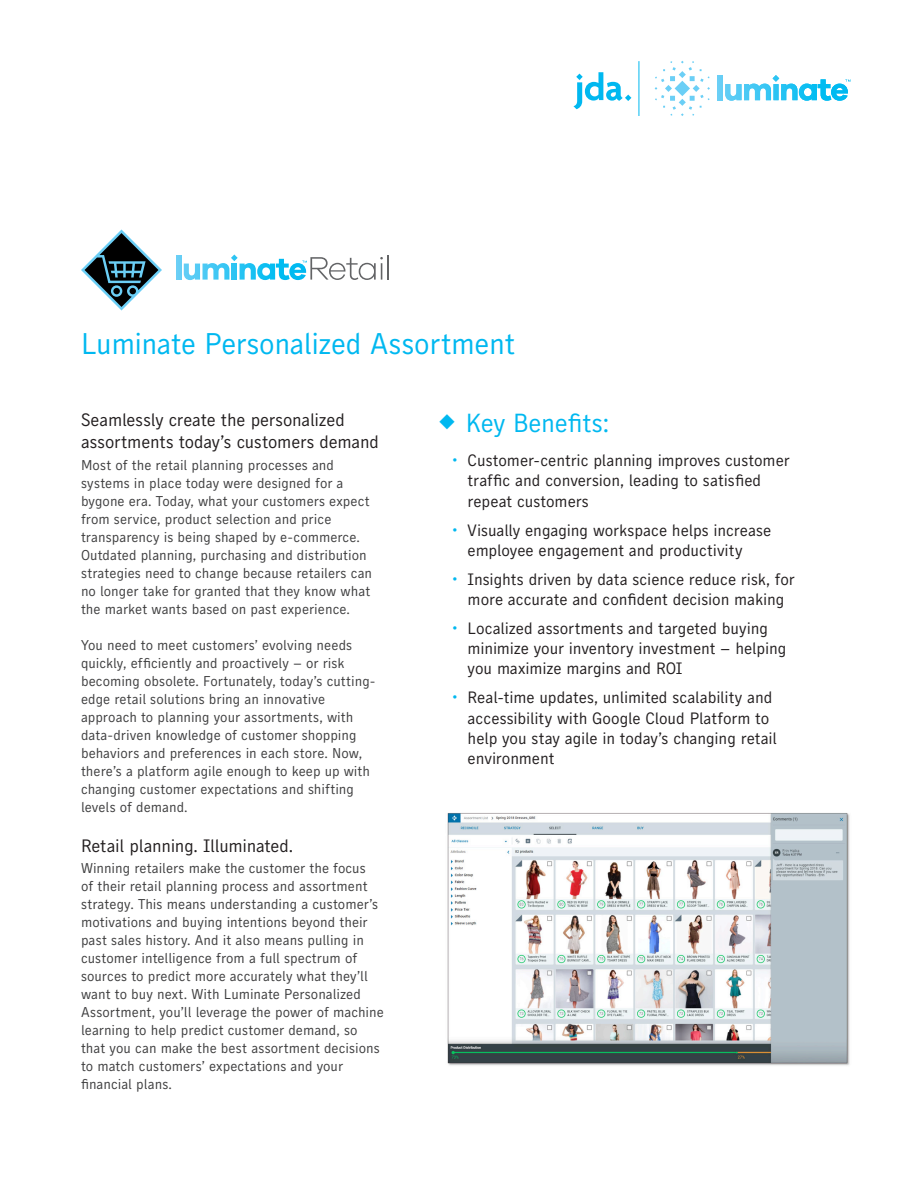
<style>
.page{position:relative;width:918px;height:1188px;background:#fff}
.page>*{position:absolute;margin:0;border:0;box-sizing:border-box;transform-origin:0 0}
.Page_Headline_32_32p{font:30px "Skopex Gothic";letter-spacing:-.015em;color:#00b8f0}
.t1{font:26.25px "Skopex Gothic";letter-spacing:-.005em;color:#00b8f0}
.Subhead_12_15pt{font:18px/22.5px "Skopex Gothic";letter-spacing:-.01em;color:#231f20}
.t2{font:16.5px/20.2px "Skopex Gothic";letter-spacing:-.005em;color:#231f20}
.Body_Text_9_5_12pt{font:14.25px/18px "Skopex Gothic";letter-spacing:.005em;color:#3e3e3f}
.s1{color:#00b8f0}
</style>
<div class="page">
<svg style="left:655px;top:61px;width:55px;height:55px"></svg>
<div style="left:718px;top:76px;width:5px;height:24px;background:#69cef5"></div>
<svg style="left:725px;top:75px;width:125px;height:26px"></svg>
<hr style="left:639px;top:61px;width:1px;height:55px;background:#00b8f0">
<svg style="left:573px;top:72px;width:58px;height:37px"></svg>
<div style="left:176px;top:255px;width:5px;height:25px;background:#69cef5"></div>
<svg style="left:184px;top:255px;width:199px;height:25px"></svg>
<hr style="left:387px;top:255px;width:2px;height:25px;background:#636466">
<svg style="left:81px;top:230px;width:81px;height:80px"></svg>
<img style="left:447px;top:813px;width:403px;height:253px">
<p class="Page_Headline_32_32p" style="left:81px;top:325px;width:436px">Luminate Personalized Assortment</p>
<p class="Subhead_12_15pt" style="left:81px;top:408px;width:300px">Seamlessly create the personalized assortments today’s customers demand</p>
<p class="Body_Text_9_5_12pt" style="left:81px;top:455px;width:293px">Most of the retail planning processes and systems in place today were designed for a bygone era. Today, what your customers expect from service, product selection and price transparency is being shaped by e-commerce.<br>Outdated planning, purchasing and distribution strategies need to change because retailers can no longer take for granted that they know what the market wants based on past experience.</p>
<p class="Body_Text_9_5_12pt" style="left:81px;top:635px;width:296px">You need to meet customers’ evolving needs quickly, efficiently and proactively – or risk becoming obsolete. Fortunately, today’s cutting&shy;edge retail solutions bring an innovative approach to planning your assortments, with data-driven knowledge of customer shopping behaviors and preferences in each store. Now, there’s a platform agile enough to keep up with changing customer expectations and shifting levels of demand.</p>
<p class="Subhead_12_15pt" style="left:81px;top:834px;width:214px">Retail planning. Illuminated.</p>
<p class="Body_Text_9_5_12pt" style="left:81px;top:859px;width:304px">Winning retailers make the customer the focus<br>of their retail planning process and assortment strategy. This means understanding a customer’s motivations and buying intentions beyond their past sales history. And it also means pulling in customer intelligence from a full spectrum of sources to predict more accurately what they’ll want to buy next. With Luminate Personalized Assortment, you’ll leverage the power of machine learning to help predict customer demand, so that you can make the best assortment decisions to match customers’ expectations and your financial plans.</p>
<p class="t1" style="left:439px;top:407px;width:172px">◆ Key Benefits:</p>
<p class="t2" style="left:468px;top:450px;width:323px;text-indent:-16px"><span class="s1">•</span> Customer-centric planning improves customer traffic and conversion, leading to satisfied repeat customers</p>
<p class="t2" style="left:468px;top:519px;width:305px;text-indent:-16px"><span class="s1">•</span> Visually engaging workspace helps increase employee engagement and productivity</p>
<p class="t2" style="left:452px;top:569px;width:344px;text-align:center"><span class="s1">•</span> Insights driven by data science reduce risk, for more accurate and confident decision making</p>
<p class="t2" style="left:468px;top:618px;width:320px;text-indent:-16px"><span class="s1">•</span> Localized assortments and targeted buying minimize your inventory investment – helping you maximize margins and ROI</p>
<p class="t2" style="left:468px;top:687px;width:311px;text-indent:-16px"><span class="s1">•</span> Real-time updates, unlimited scalability and accessibility with Google Cloud Platform to help you stay agile in today’s changing retail environment</p>
</div>
